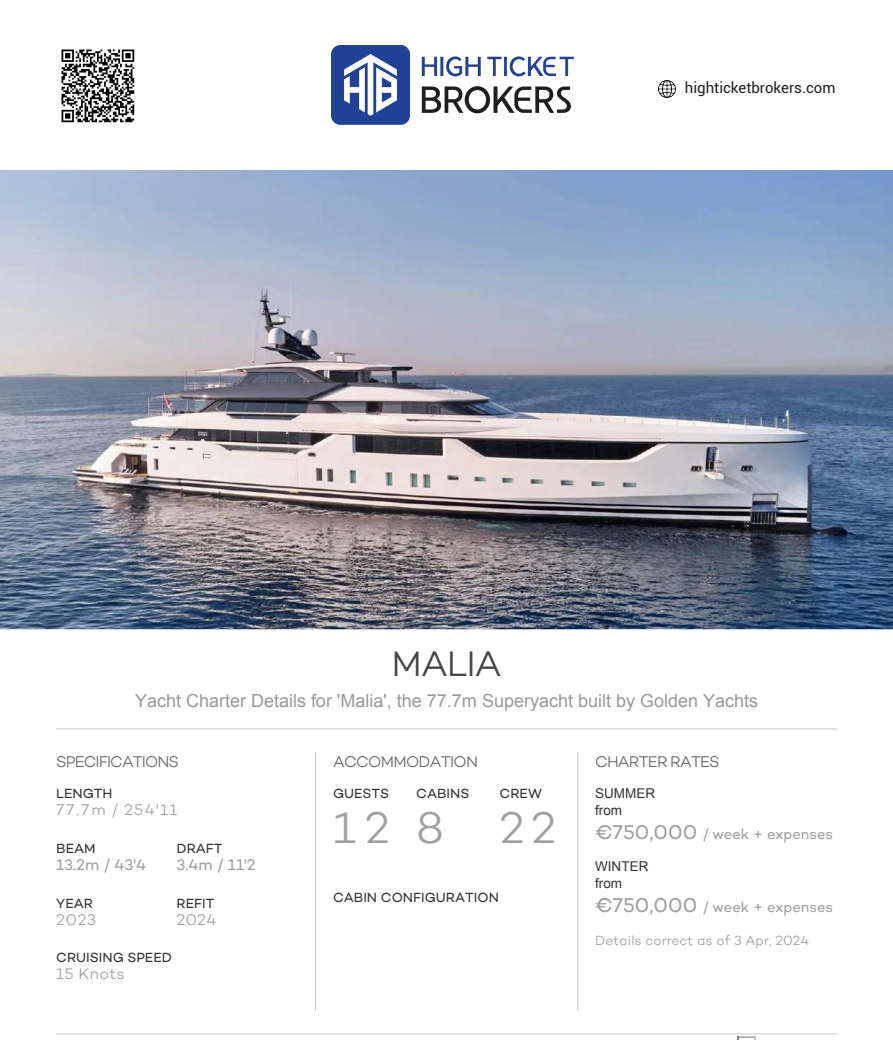
<style>
.page{position:relative;width:893px;height:1040px;background:#fff}
.page>*{position:absolute;margin:0;border:0;box-sizing:border-box;transform-origin:0 0}
.t1{font:300 45px "Campton";color:#a0a0a0}
.t2{font:300 36px "Campton";letter-spacing:-.03em;color:#454545}
.t3{font:18px "Arial";color:#999}
.t4{font:300 15.75px "Campton";letter-spacing:-.05em;color:#666}
.t5{font:300 15.75px "Campton";letter-spacing:.03em;color:#a0a0a0}
.t6{font:15.75px "Campton";color:#a0a0a0}
.t7{font:15px "Roboto";color:#231f20}
.t8{font:14.7px "Campton";color:#a0a0a0}
.t9{font:13.5px "Campton";color:#333}
.t10{font:300 13.5px "Campton";letter-spacing:.005em;color:#a0a0a0}
.t11{font:13.5px/17.1px "Arial";color:#333}
.s1{font-size:20.25px}
</style>
<div class="page">
<img style="left:0;top:170px;width:893px;height:459px">
<svg style="left:56px;top:728px;width:781px;height:1px"></svg>
<svg style="left:315px;top:752px;width:1px;height:258px"></svg>
<svg style="left:577px;top:752px;width:1px;height:258px"></svg>
<svg style="left:56px;top:1033px;width:781px;height:6px"></svg>
<img style="left:331px;top:45px;width:242px;height:79px">
<img style="left:659px;top:80px;width:17px;height:18px">
<img style="left:61px;top:49px;width:74px;height:74px">
<p class="t7" style="left:685px;top:78px;width:152px">highticketbrokers.com</p>
<h2 class="t2" style="left:392px;top:641px;width:112px">MALIA</h2>
<h3 class="t3" style="left:135px;top:688px;width:625px">Yacht Charter Details for 'Malia', the 77.7m Superyacht built by Golden Yachts</h3>
<p class="t4" style="left:56px;top:751px;width:124px">SPECIFICATIONS</p>
<p class="t9" style="left:56px;top:784px;width:58px">LENGTH</p>
<p class="t5" style="left:56px;top:799px;width:123px">77.7m / 254'11</p>
<p class="t9" style="left:56px;top:839px;width:41px">BEAM</p>
<p class="t9" style="left:177px;top:839px;width:47px">DRAFT</p>
<p class="t6" style="left:56px;top:854px;width:91px">13.2m / 43'4</p>
<p class="t6" style="left:177px;top:854px;width:81px">3.4m / 11'2</p>
<p class="t9" style="left:56px;top:894px;width:38px">YEAR</p>
<p class="t9" style="left:177px;top:894px;width:39px">REFIT</p>
<p class="t5" style="left:56px;top:909px;width:41px">2023</p>
<p class="t5" style="left:177px;top:909px;width:41px">2024</p>
<p class="t9" style="left:56px;top:949px;width:117px">CRUISING SPEED</p>
<p class="t5" style="left:56px;top:964px;width:70px">15 Knots</p>
<p class="t4" style="left:333px;top:751px;width:147px">ACCOMMODATION</p>
<p class="t9" style="left:333px;top:784px;width:58px">GUESTS</p>
<p class="t9" style="left:416px;top:784px;width:55px">CABINS</p>
<p class="t9" style="left:500px;top:784px;width:44px">CREW</p>
<h1 class="t1" style="left:333px;top:799px;width:225px">12 8 22</h1>
<p class="t9" style="left:333px;top:889px;width:167px">CABIN CONFIGURATION</p>
<p class="t4" style="left:595px;top:751px;width:126px">CHARTER RATES</p>
<p class="t11" style="left:595px;top:784px;width:61px">SUMMER from</p>
<p class="t8" style="left:595px;top:824px;width:240px"><span class="s1">€750,000</span> / week + expenses</p>
<p class="t11" style="left:595px;top:857px;width:55px">WINTER from</p>
<p class="t8" style="left:595px;top:897px;width:240px"><span class="s1">€750,000</span> / week + expenses</p>
<p class="t10" style="left:595px;top:931px;width:215px">Details correct as of 3 Apr, 2024</p>
</div>
